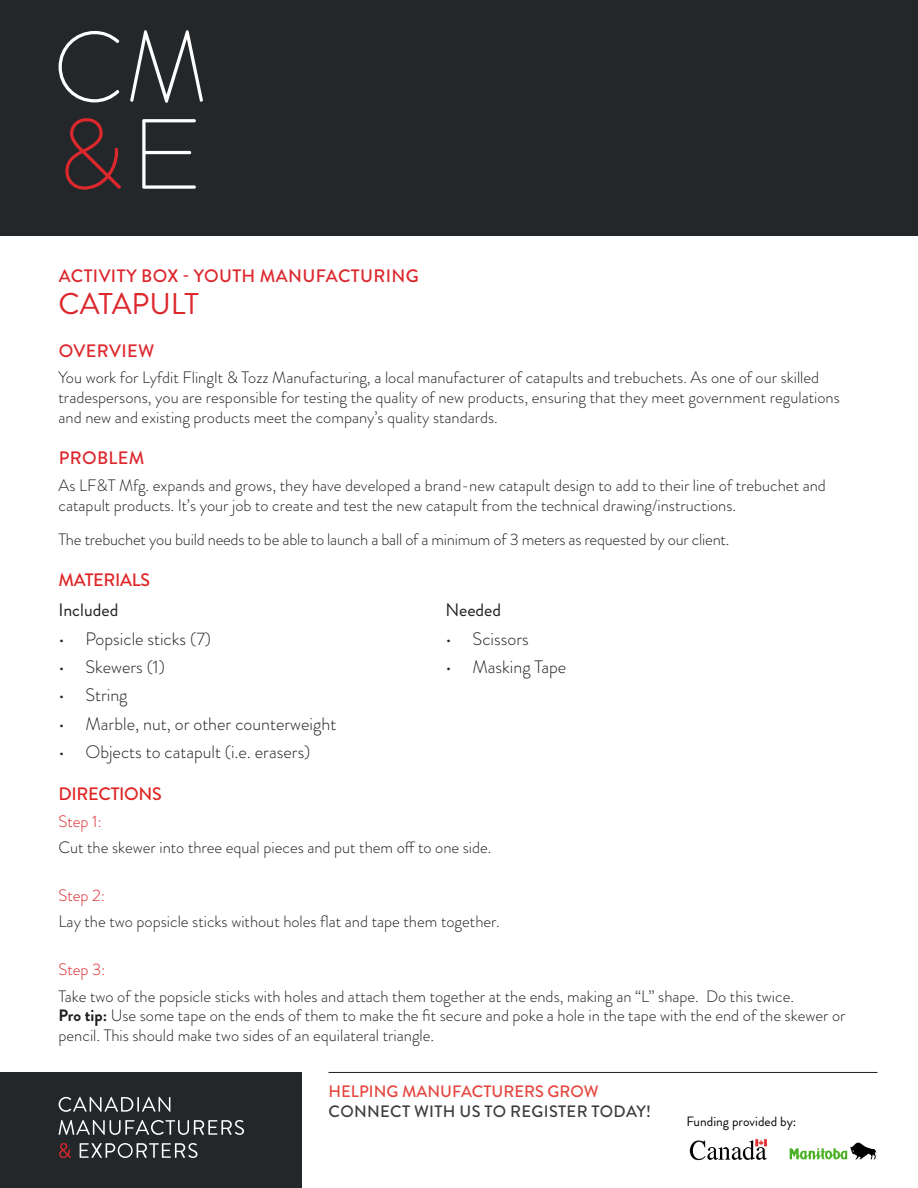
<style>
.page{position:relative;width:918px;height:1188px;background:#fff}
.page>*{position:absolute;margin:0;border:0;box-sizing:border-box;transform-origin:0 0}
.t1{font:30px "Brandon Grotesque";color:#dc272d}
.t2{font:300 18px "Brandon Grotesque";color:#231f20}
.t3{font:500 18px "Brandon Grotesque";letter-spacing:.02em;color:#dc272d}
.t4{font:500 18px "Brandon Grotesque";letter-spacing:-.02em;color:#e02525}
.t5{font:18px "Brandon Grotesque";color:#231f20}
.t6{font:300 16.5px/19.8px "Brandon Grotesque";color:#231f20}
.t7{font:500 16.5px "Brandon Grotesque";letter-spacing:.02em;color:#3e3e3f}
.t8{font:500 16.5px "Brandon Grotesque";color:#e54740}
.t9{font:300 16.5px "Brandon Grotesque";color:#dc272d}
.bullets{font:13.5px "Brandon Grotesque";color:#040503}
.s1{font-weight:700}
</style>
<div class="page">
<div style="left:0;top:0;width:918px;height:235px;background:#242729"></div>
<svg style="left:59px;top:31px;width:60px;height:71px"></svg>
<svg style="left:130px;top:30px;width:73px;height:73px"></svg>
<svg style="left:65px;top:118px;width:56px;height:72px"></svg>
<svg style="left:142px;top:119px;width:54px;height:70px"></svg>
<hr style="left:328px;top:1072px;width:550px;height:1px;background:#231f20">
<div style="left:0;top:1073px;width:302px;height:115px;background:#242729"></div>
<svg style="left:59px;top:1097px;width:111px;height:15px"></svg>
<svg style="left:59px;top:1120px;width:185px;height:15px"></svg>
<svg style="left:59px;top:1143px;width:12px;height:15px"></svg>
<svg style="left:80px;top:1143px;width:118px;height:15px"></svg>
<img style="left:689px;top:1139px;width:188px;height:22px">
<p class="t3" style="left:59px;top:264px;width:362px">ACTIVITY BOX - YOUTH MANUFACTURING</p>
<p class="t1" style="left:59px;top:283px;width:142px">CATAPULT</p>
<p class="t3" style="left:59px;top:338px;width:97px">OVERVIEW</p>
<p class="t6" style="left:59px;top:368px;width:783px">You work for Lyfdit FlingIt &amp; Tozz Manufacturing, a local manufacturer of catapults and trebuchets. As one of our skilled tradespersons, you are responsible for testing the quality of new products, ensuring that they meet government regulations and new and existing products meet the company’s quality standards.</p>
<p class="t3" style="left:59px;top:446px;width:87px">PROBLEM</p>
<p class="t6" style="left:59px;top:475px;width:769px">As LF&amp;T Mfg. expands and grows, they have developed a brand-new catapult design to add to their line of trebuchet and catapult products. It’s your job to create and test the new catapult from the technical drawing/instructions.</p>
<p class="t6" style="left:59px;top:529px;width:672px">The trebuchet you build needs to be able to launch a ball of a minimum of 3 meters as requested by our client.</p>
<p class="t4" style="left:59px;top:567px;width:93px">MATERIALS</p>
<p class="t5" style="left:59px;top:598px;width:61px">Included</p>
<p class="t2" style="left:59px;top:626px;width:154px">• Popsicle sticks (7)</p>
<p class="t2" style="left:59px;top:655px;width:108px">• Skewers (1)</p>
<p class="t2" style="left:59px;top:683px;width:71px">• String</p>
<p class="t2" style="left:59px;top:711px;width:279px">• Marble, nut, or other counterweight</p>
<p class="t2" style="left:59px;top:740px;width:253px">• Objects to catapult (i.e. erasers)</p>
<p class="t5" style="left:446px;top:598px;width:57px">Needed</p>
<p class="t2" style="left:446px;top:626px;width:85px">• Scissors</p>
<p class="t2" style="left:446px;top:655px;width:122px">• Masking Tape</p>
<p class="t4" style="left:59px;top:781px;width:105px">DIRECTIONS</p>
<p class="t9" style="left:59px;top:810px;width:45px">Step 1:</p>
<p class="t6" style="left:59px;top:838px;width:435px">Cut the skewer into three equal pieces and put them off to one side.</p>
<p class="t9" style="left:59px;top:884px;width:48px">Step 2:</p>
<p class="t6" style="left:59px;top:912px;width:443px">Lay the two popsicle sticks without holes flat and tape them together.</p>
<p class="t9" style="left:59px;top:958px;width:48px">Step 3:</p>
<p class="t6" style="left:59px;top:986px;width:788px">Take two of the popsicle sticks with holes and attach them together at the ends, making an “L” shape. Do this twice.<br><span class="s1">Pro tip:</span> Use some tape on the ends of them to make the fit secure and poke a hole in the tape with the end of the skewer or pencil. This should make two sides of an equilateral triangle.</p>
<p class="t8" style="left:328px;top:1080px;width:272px">HELPING MANUFACTURERS GROW</p>
<p class="t7" style="left:329px;top:1100px;width:324px">CONNECT WITH US TO REGISTER TODAY!</p>
<p class="bullets" style="left:686px;top:1112px;width:112px">Funding provided by:</p>
</div>
